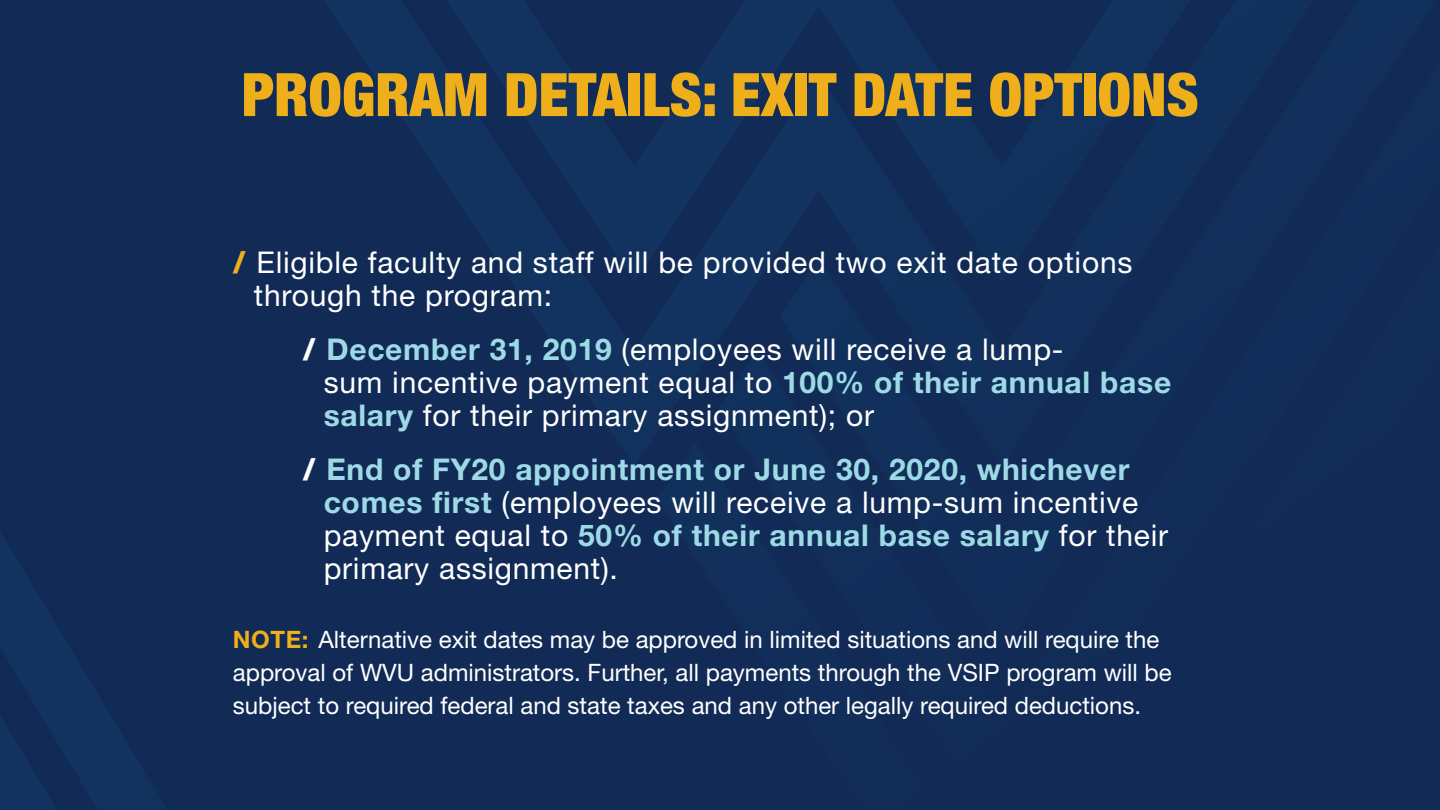
<style>
.page{position:relative;width:1440px;height:810px;background:#112b56}
.page>*{position:absolute;margin:0;border:0;box-sizing:border-box;transform-origin:0 0}
.t1{font:900 condensed 60px "Helvetica Neue";color:#efaf1b}
.t2{font:30px/33px "Helvetica Neue LT Std";letter-spacing:.025em;color:#fff}
.t3{font:24px/33px "Helvetica Neue LT Std";color:#fff}
.s1{font-weight:900;color:#efaf1b}
.s2{font-weight:900}
.s3{font-weight:700;color:#9edae6}
.s4{font-weight:700;color:#efaf1b}
</style>
<div class="page">
<h1 class="t1" style="left:242px;top:45px;width:958px">PROGRAM DETAILS: EXIT DATE OPTIONS</h1>
<p class="t2" style="left:254px;top:245px;width:880px;text-indent:-21px"><span class="s1">/</span> Eligible faculty and staff will be provided two exit date options through the program:</p>
<p class="t2" style="left:324px;top:332px;width:849px;text-indent:-21px"><span class="s2">/</span> <span class="s3">December 31, 2019</span> (employees will receive a lump-<br>sum incentive payment equal to <span class="s3">100% of their annual base salary</span> for their primary assignment); or</p>
<p class="t2" style="left:324px;top:452px;width:846px;text-indent:-21px"><span class="s2">/</span> <span class="s3">End of FY20 appointment or June 30, 2020, whichever comes first</span> (employees will receive a lump-sum incentive payment equal to <span class="s3">50% of their annual base salary</span> for their primary assignment).</p>
<p class="t3" style="left:233px;top:623px;width:940px"><span class="s4">NOTE:</span> Alternative exit dates may be approved in limited situations and will require the approval of WVU administrators. Further, all payments through the VSIP program will be subject to required federal and state taxes and any other legally required deductions.</p>
</div>
